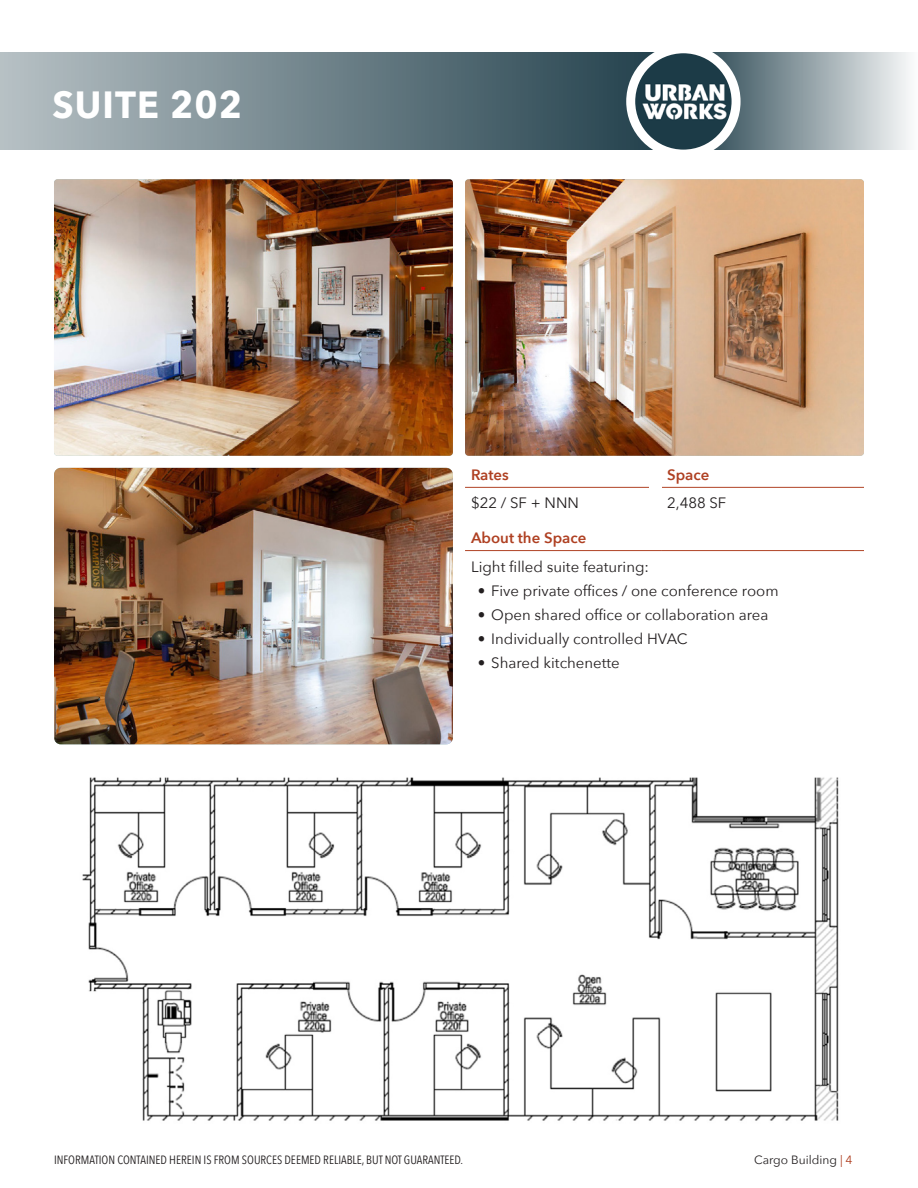
<style>
.page{position:relative;width:918px;height:1188px;background:#fff}
.page>*{position:absolute;margin:0;border:0;box-sizing:border-box;transform-origin:0 0}
._3-PAGE_HEADER{font:700 37.8px "Avenir Next";letter-spacing:.03em;color:#fff;scale:.95 1}
._6-BODY_TEXT{font:15px "Avenir Next";color:#231f20}
._4-SECTION_HEADER{font:600 15px "Avenir Next";color:#af4022}
.t1{font:12px "Avenir Next Condensed";color:#231f20}
.t2{font:12px "Avenir Next";color:#231f20}
.s1{color:#af4022}
</style>
<div class="page">
<div style="left:0;top:53px;width:697px;height:97px;background:linear-gradient(to right,#b7c1c5,#1b3a46)"></div>
<svg style="left:733px;top:53px;width:176px;height:97px"></svg>
<img style="left:636px;top:53px;width:97px;height:97px">
<div style="left:626px;top:44px;width:115px;height:115px;border:9px solid #fff;border-radius:50%"></div>
<img style="left:54px;top:179px;width:399px;height:277px">
<img style="left:465px;top:179px;width:399px;height:277px">
<img style="left:54px;top:468px;width:399px;height:276px">
<hr style="left:465px;top:487px;width:196px;height:1px;background:#b04325">
<hr style="left:661px;top:487px;width:203px;height:1px;background:#b04325">
<hr style="left:465px;top:550px;width:196px;height:1px;background:#b04325">
<hr style="left:661px;top:550px;width:203px;height:1px;background:#b04325">
<img style="left:82px;top:777px;width:757px;height:344px">
<div style="left:649px;top:459px;width:12px;height:48px;background:#fff"></div>
<p class="_3-PAGE_HEADER" style="left:52px;top:72px;width:201px">SUITE 202</p>
<p class="_4-SECTION_HEADER" style="left:471px;top:462px;width:39px">Rates</p>
<p class="_4-SECTION_HEADER" style="left:667px;top:462px;width:44px">Space</p>
<p class="_6-BODY_TEXT" style="left:471px;top:490px;width:109px">$22 / SF + NNN</p>
<p class="_6-BODY_TEXT" style="left:667px;top:490px;width:61px">2,488 SF</p>
<p class="_4-SECTION_HEADER" style="left:471px;top:525px;width:117px">About the Space</p>
<p class="_6-BODY_TEXT" style="left:471px;top:554px;width:180px">Light filled suite featuring:</p>
<p class="_6-BODY_TEXT" style="left:478px;top:578px;width:302px">• Five private offices / one conference room</p>
<p class="_6-BODY_TEXT" style="left:478px;top:602px;width:292px">• Open shared office or collaboration area</p>
<p class="_6-BODY_TEXT" style="left:478px;top:626px;width:211px">• Individually controlled HVAC</p>
<p class="_6-BODY_TEXT" style="left:478px;top:650px;width:143px">• Shared kitchenette</p>
<p class="t1" style="left:54px;top:1150px;width:411px">INFORMATION CONTAINED HEREIN IS FROM SOURCES DEEMED RELIABLE, BUT NOT GUARANTEED.</p>
<p class="t2" style="left:754px;top:1150px;width:100px">Cargo Building <span class="s1">| 4</span></p>
</div>
